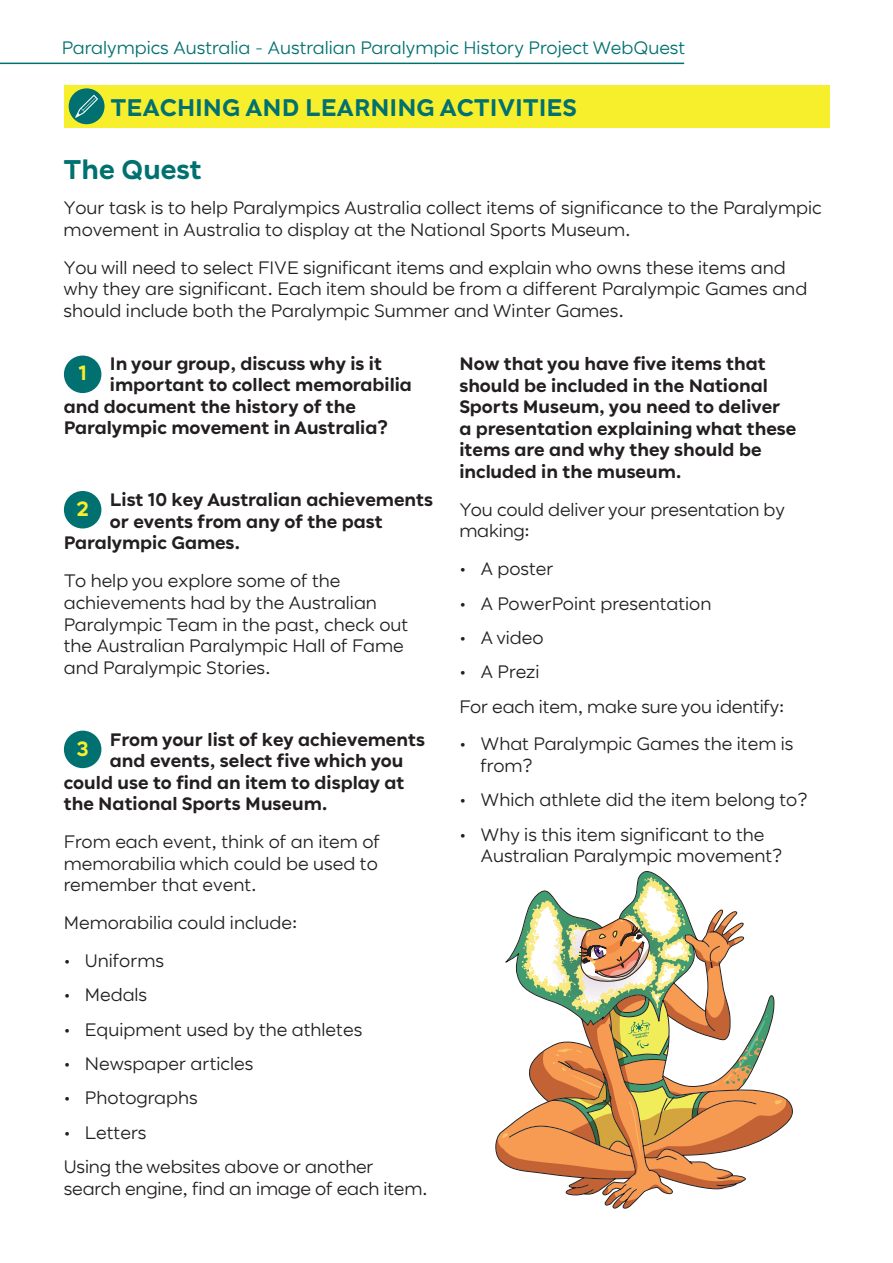
<style>
.page{position:relative;width:893px;height:1263px;background:#fff}
.page>*{position:absolute;margin:0;border:0;box-sizing:border-box;transform-origin:0 0}
.t1{font:27px "Pact Set Bold";color:#007170}
.t2{font:24px "Pact Set Bold";color:#007170}
.t3{font:20.25px "Pact Set Bold";color:#f8ef2c}
.t4{font:18px/21.6px "Pact";color:#231f20}
.t5{font:700 18px/21.6px "Pact";color:#231f20}
.t6{font:18px "Pact";color:#007170}
</style>
<div class="page">
<hr style="left:0;top:63px;width:684px;height:1px;background:#007170">
<div style="left:64px;top:85px;width:765px;height:43px;background:#f8ef2c"></div>
<svg style="left:495px;top:871px;width:298px;height:338px"></svg>
<svg style="left:502px;top:872px;width:280px;height:288px"></svg>
<div style="left:69px;top:88px;width:36px;height:36px;background:#007170;border-radius:50%"></div>
<svg style="left:75px;top:95px;width:23px;height:23px"></svg>
<div style="left:64px;top:356px;width:37px;height:37px;background:#007170;border-radius:50%"></div>
<div style="left:64px;top:491px;width:37px;height:37px;background:#007170;border-radius:50%"></div>
<div style="left:64px;top:731px;width:37px;height:37px;background:#007170;border-radius:50%"></div>
<p class="t6" style="left:62px;top:40px;width:625px">Paralympics Australia - Australian Paralympic History Project WebQuest</p>
<h3 class="t2" style="left:111px;top:96px;width:468px">TEACHING AND LEARNING ACTIVITIES</h3>
<h2 class="t1" style="left:64px;top:157px;width:140px">The Quest</h2>
<p class="t4" style="left:64px;top:198px;width:759px">Your task is to help Paralympics Australia collect items of significance to the Paralympic movement in Australia to display at the National Sports Museum.</p>
<p class="t4" style="left:64px;top:257px;width:745px">You will need to select FIVE significant items and explain who owns these items and why they are significant. Each item should be from a different Paralympic Games and should include both the Paralympic Summer and Winter Games.</p>
<p class="t5" style="left:110px;top:354px;width:274px">In your group, discuss why is it</p>
<p class="t5" style="left:110px;top:375px;width:304px">important to collect memorabilia</p>
<p class="t5" style="left:64px;top:397px;width:294px">and document the history of the</p>
<p class="t5" style="left:64px;top:418px;width:326px">Paralympic movement in Australia?</p>
<h2 class="t3" style="left:79px;top:364px;width:10px">1</h2>
<p class="t5" style="left:110px;top:490px;width:325px">List 10 key Australian achievements</p>
<p class="t5" style="left:110px;top:512px;width:274px">or events from any of the past</p>
<p class="t5" style="left:64px;top:533px;width:178px">Paralympic Games.</p>
<p class="t4" style="left:64px;top:571px;width:346px">To help you explore some of the achievements had by the Australian Paralympic Team in the past, check out the Australian Paralympic Hall of Fame and Paralympic Stories.</p>
<h2 class="t3" style="left:77px;top:499px;width:13px">2</h2>
<p class="t5" style="left:110px;top:729px;width:317px">From your list of key achievements</p>
<p class="t5" style="left:110px;top:751px;width:295px">and events, select five which you</p>
<p class="t5" style="left:64px;top:772px;width:342px">could use to find an item to display at</p>
<p class="t5" style="left:64px;top:794px;width:265px">the National Sports Museum.</p>
<p class="t4" style="left:64px;top:832px;width:318px;text-align:justify">From each event, think of an item of memorabilia which could be used to remember that event.</p>
<p class="t4" style="left:64px;top:913px;width:235px">Memorabilia could include:</p>
<p class="t4" style="left:64px;top:951px;width:102px">• Uniforms</p>
<p class="t4" style="left:64px;top:985px;width:85px">• Medals</p>
<p class="t4" style="left:64px;top:1019px;width:300px">• Equipment used by the athletes</p>
<p class="t4" style="left:64px;top:1054px;width:191px">• Newspaper articles</p>
<p class="t4" style="left:64px;top:1088px;width:135px">• Photographs</p>
<p class="t4" style="left:64px;top:1122px;width:84px">• Letters</p>
<p class="t4" style="left:64px;top:1157px;width:366px">Using the websites above or another search engine, find an image of each item.</p>
<h2 class="t3" style="left:77px;top:739px;width:13px">3</h2>
<p class="t5" style="left:459px;top:354px;width:338px">Now that you have five items that should be included in the National<br>Sports Museum, you need to deliver a presentation explaining what these items are and why they should be included in the museum.</p>
<p class="t4" style="left:459px;top:499px;width:327px">You could deliver your presentation by making:</p>
<p class="t4" style="left:459px;top:559px;width:96px">• A poster</p>
<p class="t4" style="left:459px;top:593px;width:254px">• A PowerPoint presentation</p>
<p class="t4" style="left:459px;top:628px;width:86px">• A video</p>
<p class="t4" style="left:459px;top:662px;width:82px">• A Prezi</p>
<p class="t4" style="left:459px;top:696px;width:326px">For each item, make sure you identify:</p>
<p class="t4" style="left:480px;top:734px;width:315px;text-indent:-21px">• What Paralympic Games the item is from?</p>
<p class="t4" style="left:459px;top:790px;width:350px">• Which athlete did the item belong to?</p>
<p class="t4" style="left:480px;top:824px;width:304px;text-indent:-21px">• Why is this item significant to the<br>Australian Paralympic movement?</p>
</div>
